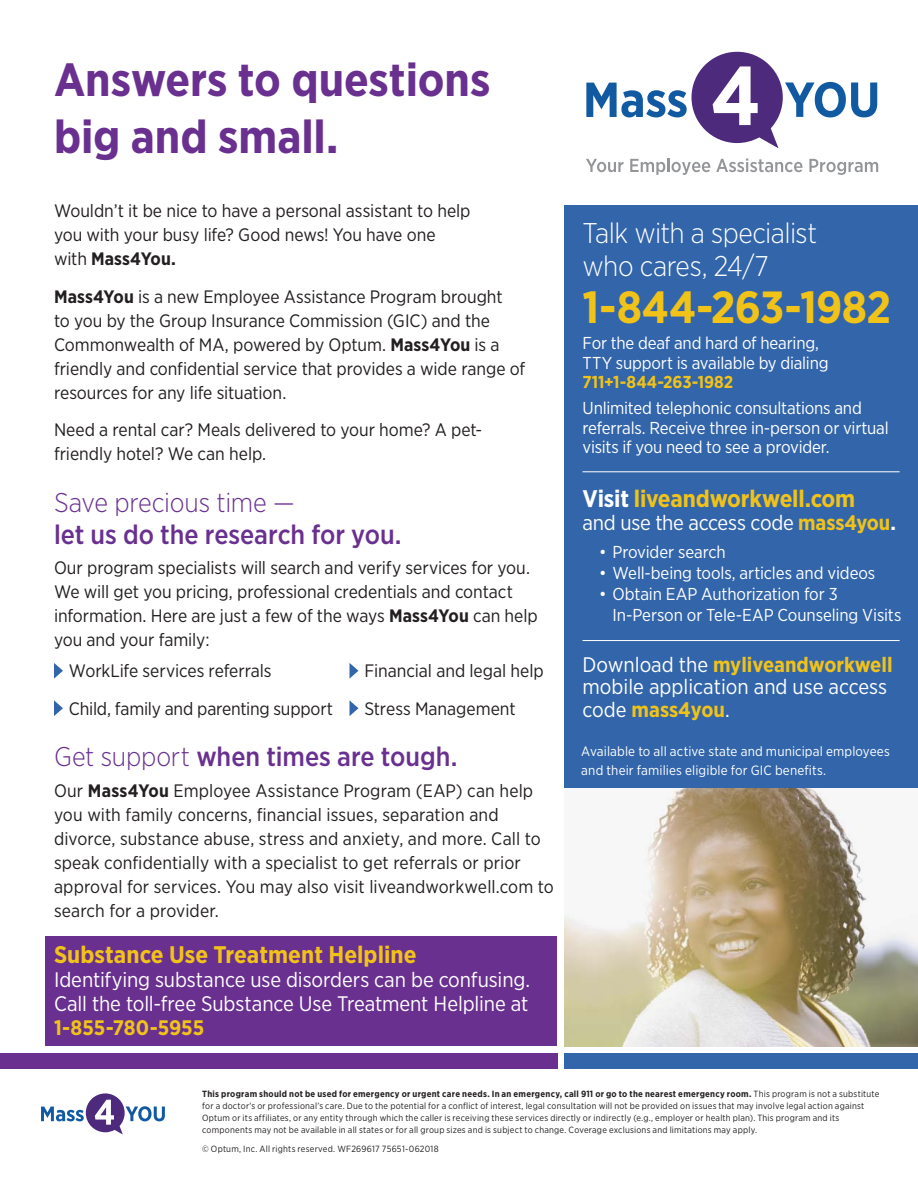
<style>
.page{position:relative;width:918px;height:1188px;background:#fff}
.page>*{position:absolute;margin:0;border:0;box-sizing:border-box;transform-origin:0 0}
.t1{font:700 46.5px/57px "Gotham Narrow";color:#693090}
.t2{font:700 45px "Gotham Narrow";letter-spacing:-.015em;color:#f1c319}
.t3{font:300 28.5px "Gotham Narrow";letter-spacing:-.025em;color:#fff}
.t4{font:500 27px "Gotham Narrow";color:#693090}
.t5{font:300 27px "Gotham Narrow";letter-spacing:-.01em;color:#693090}
.t6{font:700 24px "Gotham Narrow";color:#f1c319}
.t7{font:21px/24px "Gotham Narrow";letter-spacing:-.005em;color:#fff;text-align:justify}
.t8{font:700 21px "Gotham Narrow";color:#f1c319}
.t9{font:18px/24px "Gotham Narrow";letter-spacing:-.005em;color:#231f20}
.t10{font:17.25px/19.5px "Gotham Narrow";letter-spacing:-.01em;color:#fff}
.t11{font:13.5px/19.5px "Gotham Narrow";letter-spacing:.01em;color:#fff}
.t12{font:9px/12px "Gotham Narrow";letter-spacing:.025em;color:#231f20}
.s1{font-weight:700}
.s2{font-weight:300}
.s3{font-weight:700;color:#f1c319}
.s4{color:#fff}
.s5{font-weight:400;color:#fff}
</style>
<div class="page">
<svg style="left:54px;top:663px;width:9px;height:16px"></svg>
<svg style="left:350px;top:663px;width:8px;height:15px"></svg>
<svg style="left:54px;top:700px;width:9px;height:16px"></svg>
<svg style="left:350px;top:701px;width:8px;height:15px"></svg>
<div style="left:565px;top:205px;width:353px;height:583px;background:#3265aa"></div>
<hr style="left:583px;top:471px;width:317px;height:1px;background:#fff">
<hr style="left:583px;top:640px;width:317px;height:1px;background:#fff">
<div style="left:0;top:1054px;width:557px;height:15px;background:#693090"></div>
<div style="left:565px;top:1054px;width:353px;height:15px;background:#3265aa"></div>
<svg style="left:41px;top:1093px;width:124px;height:42px"></svg>
<svg style="left:586px;top:159px;width:38px;height:13px"></svg>
<svg style="left:630px;top:159px;width:35px;height:16px"></svg>
<hr style="left:667px;top:158px;width:3px;height:14px;background:#939598">
<svg style="left:672px;top:162px;width:38px;height:13px"></svg>
<svg style="left:716px;top:159px;width:86px;height:13px"></svg>
<svg style="left:809px;top:159px;width:69px;height:16px"></svg>
<svg style="left:586px;top:52px;width:291px;height:96px"></svg>
<img style="left:565px;top:788px;width:353px;height:258px">
<div style="left:45px;top:936px;width:511px;height:110px;background:#693090"></div>
<p class="t1" style="left:54px;top:51px;width:438px">Answers to questions big and small.</p>
<p class="t9" style="left:54px;top:199px;width:418px">Wouldn’t it be nice to have a personal assistant to help you with your busy life? Good news! You have one with <span class="s1">Mass4You.</span></p>
<p class="t9" style="left:54px;top:284px;width:473px"><span class="s1">Mass4You</span> is a new Employee Assistance Program brought<br>to you by the Group Insurance Commission (GIC) and the Commonwealth of MA, powered by Optum. <span class="s1">Mass4You</span> is a friendly and confidential service that provides a wide range of resources for any life situation.</p>
<p class="t9" style="left:54px;top:418px;width:430px">Need a rental car? Meals delivered to your home? A pet&shy;friendly hotel? We can help.</p>
<p class="t5" style="left:54px;top:486px;width:242px">Save precious time —</p>
<p class="t4" style="left:54px;top:517px;width:349px">let us do the research for you.</p>
<p class="t9" style="left:54px;top:556px;width:485px">Our program specialists will search and verify services for you.<br>We will get you pricing, professional credentials and contact information. Here are just a few of the ways <span class="s1">Mass4You</span> can help you and your family:</p>
<p class="t9" style="left:69px;top:658px;width:204px">WorkLife services referrals</p>
<p class="t9" style="left:364px;top:658px;width:181px">Financial and legal help</p>
<p class="t9" style="left:69px;top:696px;width:266px">Child, family and parenting support</p>
<p class="t9" style="left:364px;top:696px;width:153px">Stress Management</p>
<p class="t4" style="left:54px;top:740px;width:405px"><span class="s2">Get support</span> when times are tough.</p>
<p class="t9" style="left:54px;top:778px;width:501px">Our <span class="s1">Mass4You</span> Employee Assistance Program (EAP) can help you with family concerns, financial issues, separation and divorce, substance abuse, stress and anxiety, and more. Call to speak confidentially with a specialist to get referrals or prior approval for services. You may also visit liveandworkwell.com to search for a provider.</p>
<p class="t6" style="left:54px;top:940px;width:364px">Substance Use Treatment Helpline</p>
<p class="t7" style="left:54px;top:968px;width:478px">Identifying substance use disorders can be confusing.<br>Call the toll-free Substance Use Treatment Helpline at <span class="s3">1-855-780-5955</span></p>
<p class="t3" style="left:583px;top:215px;width:236px">Talk with a specialist</p>
<p class="t3" style="left:583px;top:248px;width:188px">who cares, 24/7</p>
<p class="t2" style="left:583px;top:278px;width:310px">1-844-263-1982</p>
<p class="t10" style="left:583px;top:333px;width:248px">For the deaf and hard of hearing,<br>TTY support is available by dialing<br><span class="s3">711+1-844-263-1982</span></p>
<p class="t10" style="left:583px;top:398px;width:308px">Unlimited telephonic consultations and referrals. Receive three in-person or virtual visits if you need to see a provider.</p>
<p class="t6" style="left:583px;top:484px;width:274px"><span class="s4">Visit</span> liveandworkwell.com</p>
<p class="t7" style="left:583px;top:510px;width:315px">and use the access code <span class="s3">mass4you</span><span class="s1">.</span></p>
<p class="t10" style="left:599px;top:542px;width:128px">• Provider search</p>
<p class="t10" style="left:599px;top:563px;width:278px">• Well-being tools, articles and videos</p>
<p class="t10" style="left:613px;top:583px;width:290px;line-height:21px;text-indent:-13px">• Obtain EAP Authorization for 3<br>In-Person or Tele-EAP Counseling Visits</p>
<p class="t8" style="left:583px;top:651px;width:312px"><span class="s5">Download the</span> myliveandworkwell</p>
<p class="t7" style="left:583px;top:674px;width:306px">mobile application and use access</p>
<p class="t8" style="left:583px;top:696px;width:149px"><span class="s5">code</span> mass4you<span class="s5">.</span></p>
<p class="t11" style="left:581px;top:741px;width:310px">Available to all active state and municipal employees and their families eligible for GIC benefits.</p>
<p class="t12" style="left:202px;top:1088px;width:679px"><span class="s1">This program should not be used for emergency or urgent care needs. In an emergency, call 911 or go to the nearest emergency room.</span> This program is not a substitute for a doctor’s or professional’s care. Due to the potential for a conflict of interest, legal consultation will not be provided on issues that may involve legal action against Optum or its affiliates, or any entity through which the caller is receiving these services directly or indirectly (e.g., employer or health plan). This program and its components may not be available in all states or for all group sizes and is subject to change. Coverage exclusions and limitations may apply.</p>
<p class="t12" style="left:202px;top:1143px;width:238px">© Optum, Inc. All rights reserved. WF269617 75651-062018</p>
</div>
